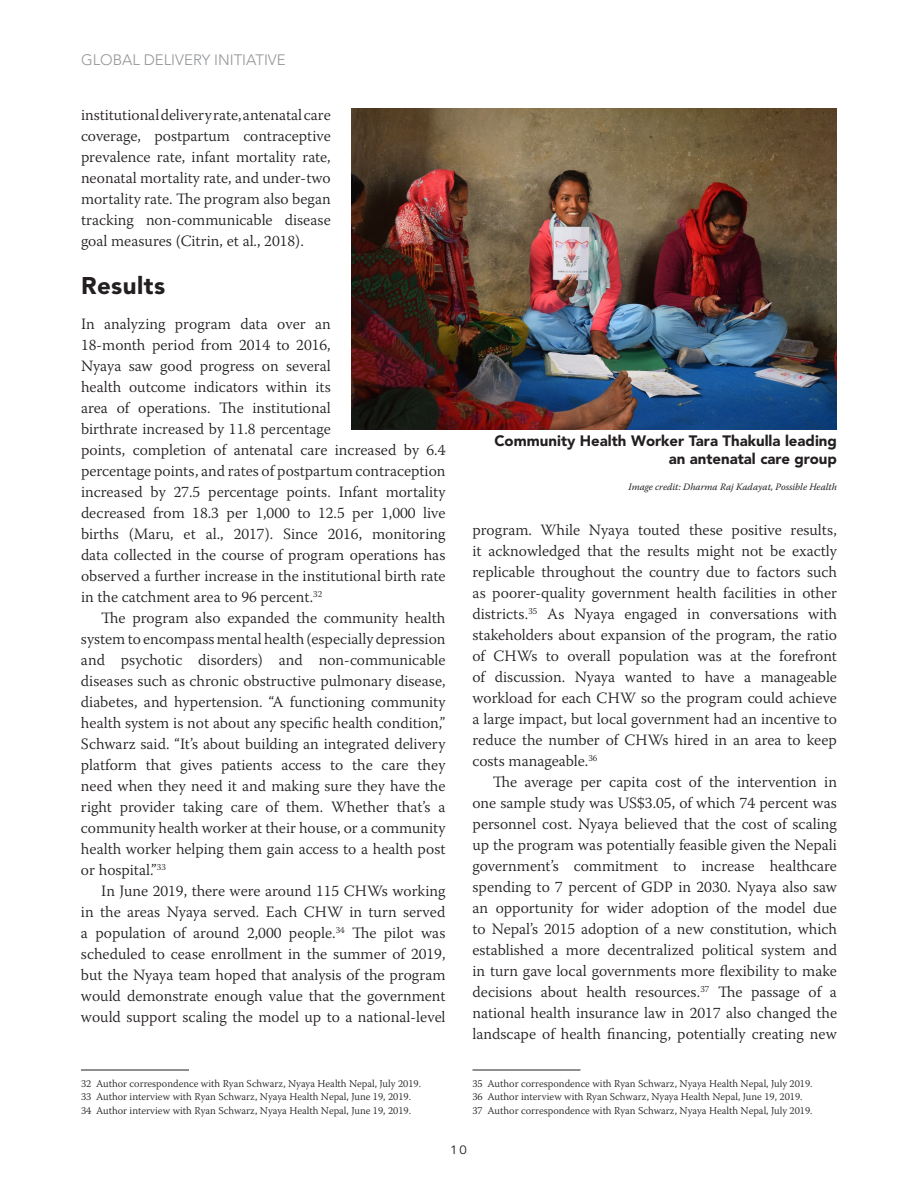
<style>
.page{position:relative;width:918px;height:1188px;background:#fff}
.page>*{position:absolute;margin:0;border:0;box-sizing:border-box;transform-origin:0 0}
.A_Head_sect_title{font:900 24px "Avenir LT Std";letter-spacing:.02em;color:#231f20}
.Body_text{font:300 15.75px/21px "Warnock Pro";color:#231f20;text-align:justify}
.Body_text-first_para{font:300 15.75px/21px "Warnock Pro";color:#231f20}
.Figure_Box_title{font:900 15px/18px "Avenir LT Std";color:#231f20;text-align:right}
.t1{font:300 15px "Avenir LT Std";color:#939598}
.t2{font:12px "Avenir LT Std";color:#231f20;scale:1.1 1}
.Footnote_text{font:300 10.5px "Warnock Pro";color:#231f20}
.Source{font:italic 9.75px "Warnock Pro";color:#231f20}
</style>
<div class="page">
<hr style="left:81px;top:1070px;width:108px;height:1px;background:#231f20">
<hr style="left:472px;top:1070px;width:108px;height:1px;background:#231f20">
<img style="left:351px;top:108px;width:486px;height:321px">
<p class="t1" style="left:81px;top:51px;width:206px">GLOBAL DELIVERY INITIATIVE</p>
<p class="Body_text" style="left:81px;top:104px;width:251px">institutional delivery rate, antenatal care coverage, postpartum contraceptive prevalence rate, infant mortality rate, neonatal mortality rate, and under-two mortality rate. The program also began tracking non-communicable disease goal measures (Citrin, et al., 2018).</p>
<p class="A_Head_sect_title" style="left:81px;top:271px;width:86px">Results</p>
<p class="Body_text-first_para" style="left:81px;top:313px;width:366px">In analyzing program data over an<br>18-month period from 2014 to 2016,<br>Nyaya saw good progress on several<br>health outcome indicators within its<br>area of operations. The institutional<br>birthrate increased by 11.8 percentage<br>points, completion of antenatal care increased by 6.4 percentage points, and rates of postpartum contraception increased by 27.5 percentage points. Infant mortality decreased from 18.3 per 1,000 to 12.5 per 1,000 live births (Maru, et al., 2017). Since 2016, monitoring data collected in the course of program operations has observed a further increase in the institutional birth rate in the catchment area to 96 percent.<sup>32</sup></p>
<p class="Body_text" style="left:81px;top:607px;width:366px;text-indent:20px">The program also expanded the community health system to encompass mental health (especially depression and psychotic disorders) and non-communicable diseases such as chronic obstructive pulmonary disease, diabetes, and hypertension. “A functioning community health system is not about any specific health condition,” Schwarz said. “It’s about building an integrated delivery platform that gives patients access to the care they need when they need it and making sure they have the right provider taking care of them. Whether that’s a community health worker at their house, or a community health worker helping them gain access to a health post or hospital.”<sup>33</sup></p>
<p class="Body_text" style="left:81px;top:880px;width:366px;text-indent:20px">In June 2019, there were around 115 CHWs working in the areas Nyaya served. Each CHW in turn served a population of around 2,000 people.<sup>34</sup> The pilot was scheduled to cease enrollment in the summer of 2019, but the Nyaya team hoped that analysis of the program would demonstrate enough value that the government would support scaling the model up to a national-level</p>
<p class="Footnote_text" style="left:81px;top:1077px;width:342px">32 Author correspondence with Ryan Schwarz, Nyaya Health Nepal, July 2019.</p>
<p class="Footnote_text" style="left:81px;top:1090px;width:332px">33 Author interview with Ryan Schwarz, Nyaya Health Nepal, June 19, 2019.</p>
<p class="Footnote_text" style="left:81px;top:1104px;width:332px">34 Author interview with Ryan Schwarz, Nyaya Health Nepal, June 19, 2019.</p>
<p class="Figure_Box_title" style="left:494px;top:431px;width:344px">Community Health Worker Tara Thakulla leading an antenatal care group</p>
<p class="Source" style="left:629px;top:481px;width:210px">Image credit: Dharma Raj Kadayat, Possible Health</p>
<p class="Body_text" style="left:472px;top:519px;width:366px">program. While Nyaya touted these positive results, it acknowledged that the results might not be exactly replicable throughout the country due to factors such as poorer-quality government health facilities in other districts.<sup>35</sup> As Nyaya engaged in conversations with stakeholders about expansion of the program, the ratio of CHWs to overall population was at the forefront of discussion. Nyaya wanted to have a manageable workload for each CHW so the program could achieve a large impact, but local government had an incentive to reduce the number of CHWs hired in an area to keep costs manageable.<sup>36</sup></p>
<p class="Body_text" style="left:472px;top:771px;width:366px;text-indent:20px">The average per capita cost of the intervention in one sample study was US$3.05, of which 74 percent was personnel cost. Nyaya believed that the cost of scaling up the program was potentially feasible given the Nepali government’s commitment to increase healthcare spending to 7 percent of GDP in 2030. Nyaya also saw an opportunity for wider adoption of the model due to Nepal’s 2015 adoption of a new constitution, which established a more decentralized political system and in turn gave local governments more flexibility to make decisions about health resources.<sup>37</sup> The passage of a national health insurance law in 2017 also changed the landscape of health financing, potentially creating new</p>
<p class="Footnote_text" style="left:472px;top:1077px;width:342px">35 Author correspondence with Ryan Schwarz, Nyaya Health Nepal, July 2019.</p>
<p class="Footnote_text" style="left:472px;top:1090px;width:332px">36 Author interview with Ryan Schwarz, Nyaya Health Nepal, June 19, 2019.</p>
<p class="Footnote_text" style="left:472px;top:1104px;width:342px">37 Author correspondence with Ryan Schwarz, Nyaya Health Nepal, July 2019.</p>
<p class="t2" style="left:450px;top:1143px;width:17px">10</p>
</div>
